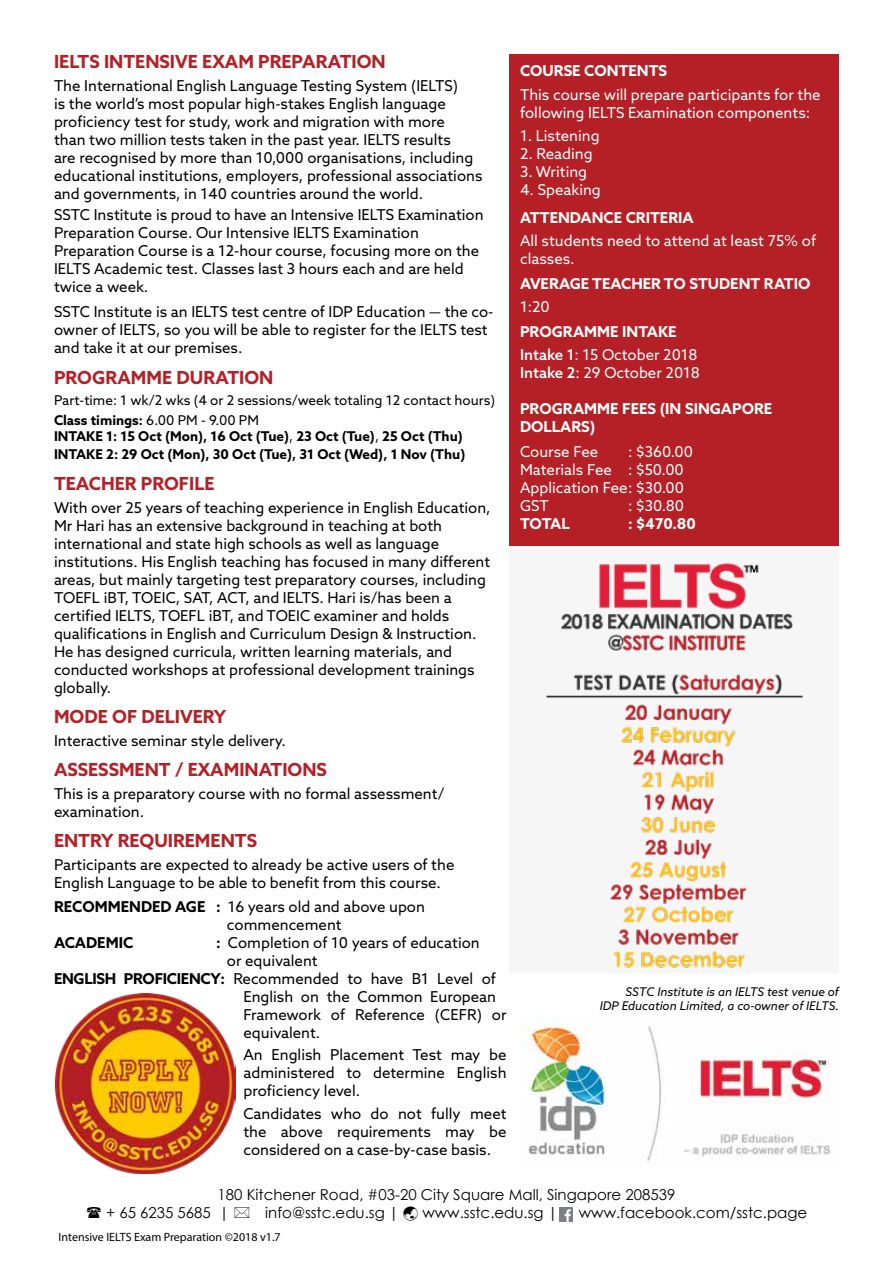
<style>
.page{position:relative;width:893px;height:1263px;background:#fff}
.page>*{position:absolute;margin:0;border:0;box-sizing:border-box;transform-origin:0 0}
.t1{font:700 18px "Azo Sans";color:#b42025}
.t2{font:15px/18px "Azo Sans";color:#000}
.t3{font:15px/18px "Azo Sans";color:#fff}
.t4{font:700 15px/22.5px "Azo Sans";color:#fff}
.t5{font:15px/18px "Century Gothic";color:#000}
.t6{font:700 15px "Azo Sans";color:#000}
.t7{font:700 13.5px/18px "Azo Sans";color:#000}
.t8{font:13.5px/20.7px "Azo Sans";color:#000}
.t9{font:italic 12px/14.4px "Azo Sans";color:#000;text-align:right}
.t10{font:12px "Myriad Pro";color:#000}
.s1{font-weight:700}
.s2{font-weight:400}
.s3{font-weight:500}
</style>
<div class="page">
<img style="left:55px;top:993px;width:181px;height:181px">
<img style="left:559px;top:1207px;width:14px;height:14px">
<div style="left:510px;top:54px;width:329px;height:492px;background:#b42025"></div>
<img style="left:520px;top:1018px;width:311px;height:144px">
<div style="left:510px;top:546px;width:329px;height:426px;background:#f6f6f6"></div>
<img style="left:546px;top:563px;width:257px;height:405px">
<p class="t1" style="left:54px;top:50px;width:333px">IELTS INTENSIVE EXAM PREPARATION</p>
<p class="t2" style="left:54px;top:76px;width:430px">The International English Language Testing System (IELTS)<br>is the world’s most popular high-stakes English language proficiency test for study, work and migration with more<br>than two million tests taken in the past year. IELTS results<br>are recognised by more than 10,000 organisations, including educational institutions, employers, professional associations and governments, in 140 countries around the world.</p>
<p class="t2" style="left:54px;top:205px;width:431px">SSTC Institute is proud to have an Intensive IELTS Examination Preparation Course. Our Intensive IELTS Examination Preparation Course is a 12-hour course, focusing more on the IELTS Academic test. Classes last 3 hours each and are held twice a week.</p>
<p class="t2" style="left:54px;top:303px;width:441px">SSTC Institute is an IELTS test centre of IDP Education — the co&shy;owner of IELTS, so you will be able to register for the IELTS test and take it at our premises.</p>
<p class="t1" style="left:54px;top:365px;width:221px">PROGRAMME DURATION</p>
<p class="t8" style="left:54px;top:389px;width:443px">Part-time: 1 wk/2 wks (4 or 2 sessions/week totaling 12 contact hours)<br><span class="s1">Class timings:</span> 6.00 PM - 9.00 PM</p>
<p class="t7" style="left:54px;top:427px;width:413px">INTAKE 1: 15 Oct (Mon), 16 Oct (Tue)<span class="s2">,</span> 23 Oct (Tue)<span class="s2">,</span> 25 Oct (Thu)<br>INTAKE 2: 29 Oct (Mon), 30 Oct (Tue), 31 Oct (Wed), 1 Nov (Thu)</p>
<p class="t1" style="left:54px;top:472px;width:162px">TEACHER PROFILE</p>
<p class="t2" style="left:54px;top:498px;width:438px">With over 25 years of teaching experience in English Education, Mr Hari has an extensive background in teaching at both international and state high schools as well as language institutions. His English teaching has focused in many different areas, but mainly targeting test preparatory courses, including TOEFL iBT, TOEIC, SAT, ACT, and IELTS. Hari is/has been a certified IELTS, TOEFL iBT, and TOEIC examiner and holds qualifications in English and Curriculum Design &amp; Instruction.<br>He has designed curricula, written learning materials, and conducted workshops at professional development trainings globally.</p>
<p class="t1" style="left:54px;top:705px;width:174px">MODE OF DELIVERY</p>
<p class="t2" style="left:54px;top:731px;width:233px">Interactive seminar style delivery.</p>
<p class="t1" style="left:54px;top:758px;width:275px">ASSESSMENT / EXAMINATIONS</p>
<p class="t2" style="left:54px;top:784px;width:392px">This is a preparatory course with no formal assessment/ examination.</p>
<p class="t1" style="left:54px;top:829px;width:205px">ENTRY REQUIREMENTS</p>
<p class="t2" style="left:54px;top:855px;width:402px">Participants are expected to already be active users of the<br>English Language to be able to benefit from this course.</p>
<p class="t2" style="left:227px;top:897px;width:200px;text-indent:-173px"><span class="s1">RECOMMENDED AGE :</span> 16 years old and above upon commencement</p>
<p class="t6" style="left:54px;top:933px;width:81px">ACADEMIC</p>
<p class="t2" style="left:216px;top:933px;width:265px"><span class="s1">:</span> Completion of 10 years of education</p>
<p class="t2" style="left:227px;top:951px;width:92px">or equivalent</p>
<p class="t2" style="left:54px;top:969px;width:443px"><span class="s1">ENGLISH PROFICIENCY:</span> Recommended to have B1 Level of</p>
<p class="t2" style="left:243px;top:987px;width:254px">English on the Common European</p>
<p class="t2" style="left:243px;top:1005px;width:265px">Framework of Reference (CEFR) or</p>
<p class="t2" style="left:243px;top:1023px;width:78px">equivalent.</p>
<p class="t2" style="left:243px;top:1046px;width:265px;text-align:justify">An English Placement Test may be administered to determine English proficiency level.</p>
<p class="t2" style="left:243px;top:1104px;width:265px;text-align:justify">Candidates who do not fully meet the above requirements may be considered on a case-by-case basis.</p>
<p class="t4" style="left:520px;top:59px;width:149px">COURSE CONTENTS</p>
<p class="t3" style="left:520px;top:86px;width:302px">This course will prepare participants for the following IELTS Examination components:</p>
<p class="t3" style="left:520px;top:126px;width:81px">1. Listening</p>
<p class="t3" style="left:520px;top:144px;width:74px">2. Reading</p>
<p class="t3" style="left:520px;top:162px;width:69px">3. Writing</p>
<p class="t3" style="left:520px;top:180px;width:82px">4. Speaking</p>
<p class="t4" style="left:520px;top:206px;width:175px">ATTENDANCE CRITERIA</p>
<p class="t3" style="left:520px;top:231px;width:298px">All students need to attend at least 75% of classes.</p>
<p class="t4" style="left:520px;top:272px;width:292px">AVERAGE TEACHER TO STUDENT RATIO</p>
<p class="t3" style="left:520px;top:297px;width:31px">1:20</p>
<p class="t4" style="left:520px;top:320px;width:179px">PROGRAMME INTAKE<br><span class="s3">Intake 1</span><span class="s2">: 15 October 2018</span></p>
<p class="t3" style="left:520px;top:363px;width:181px"><span class="s3">Intake 2</span>: 29 October 2018</p>
<p class="t4" style="left:520px;top:399px;width:254px;line-height:18px">PROGRAMME FEES (IN SINGAPORE<br>DOLLARS)</p>
<p class="t3" style="left:520px;top:443px;width:80px">Course Fee</p>
<p class="t3" style="left:520px;top:443px;width:174px;text-indent:108px">: $360.00<br>Materials Fee : $50.00<br>Application Fee: $30.00<br>GST</p>
<p class="t3" style="left:628px;top:497px;width:58px">: $30.80</p>
<p class="t4" style="left:520px;top:512px;width:51px">TOTAL</p>
<p class="t4" style="left:628px;top:512px;width:69px">: $470.80</p>
<p class="t9" style="left:600px;top:984px;width:241px">SSTC Institute is an IELTS test venue of<br>IDP Education Limited, a co-owner of IELTS.</p>
<p class="t5" style="left:106px;top:1185px;width:571px;text-indent:112px">180 Kitchener Road, #03-20 City Square Mall, Singapore 208539 + 65 6235 5685 |</p>
<p class="t5" style="left:265px;top:1203px;width:135px">info@sstc.edu.sg |</p>
<p class="t5" style="left:422px;top:1203px;width:137px">www.sstc.edu.sg |</p>
<p class="t5" style="left:579px;top:1203px;width:230px">www.facebook.com/sstc.page</p>
<p class="t10" style="left:58px;top:1229px;width:224px">Intensive IELTS Exam Preparation ©2018 v1.7</p>
</div>
